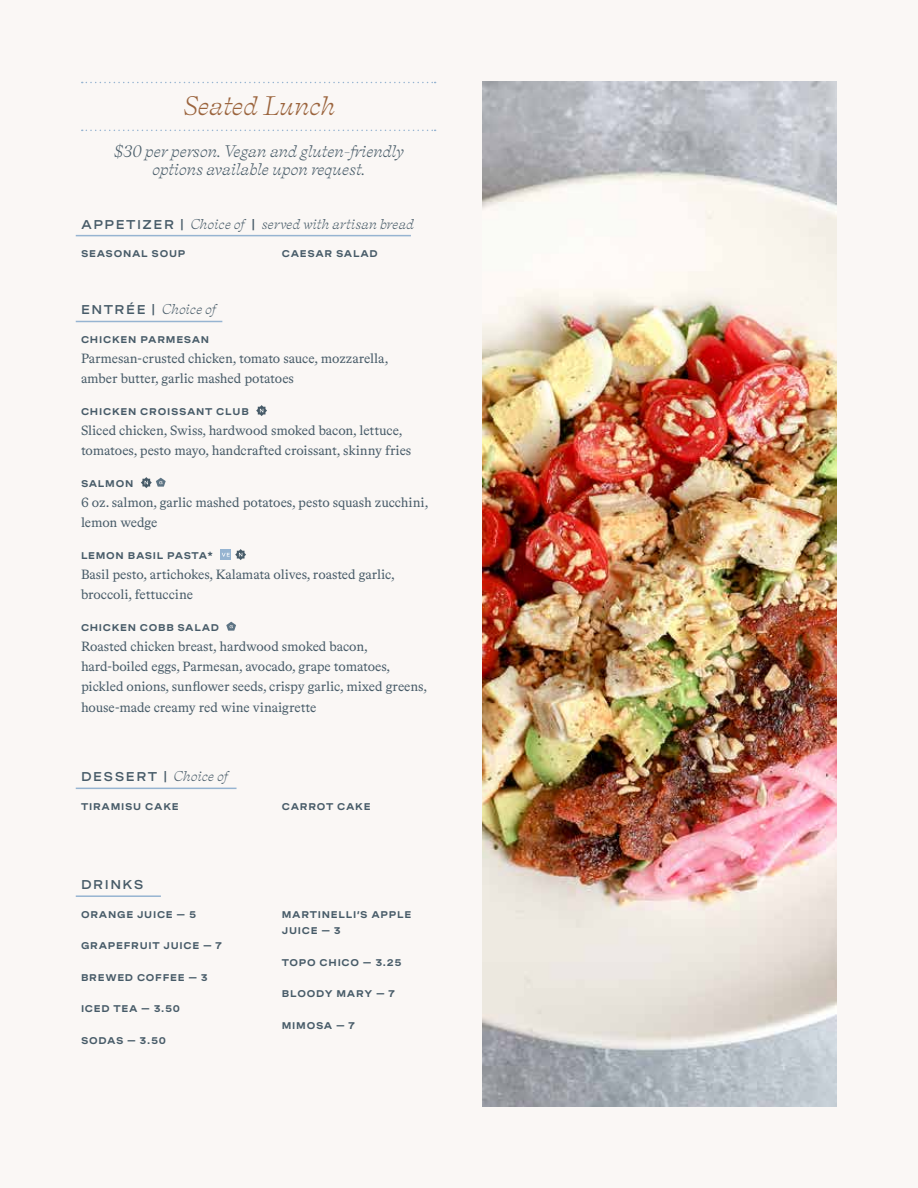
<style>
.page{position:relative;width:918px;height:1188px;background:#faf7f5}
.page>*{position:absolute;margin:0;border:0;box-sizing:border-box;transform-origin:0 0}
.t1{font:italic 24px "Self Modern";letter-spacing:-.01em;color:#9b643d}
.t2{font:italic 15px/18px "Self Modern";color:#475b68;text-align:center}
.t3{font:13.5px/20.2px "Bradford LL";color:#475b68}
.t4{font:italic 12.75px "Self Modern";letter-spacing:.01em;color:#475b68}
.t5{font:600 12.75px "Spezia Extended";letter-spacing:.115em;color:#475b68}
.t6{font:700 9.75px/16.5px "Spezia Extended";letter-spacing:.075em;color:#475b68}
.s1{font-family:"Spezia Extended";font-weight:600;font-style:normal}
.s2{font-family:"Self Modern";font-weight:400;font-style:italic}
</style>
<div class="page">
<svg style="left:82px;top:130px;width:354px;height:1px"></svg>
<svg style="left:82px;top:82px;width:354px;height:1px"></svg>
<hr style="left:76px;top:235px;width:335px;height:1px;background:#96b4d1">
<hr style="left:76px;top:788px;width:161px;height:1px;background:#96b4d1">
<hr style="left:76px;top:895px;width:85px;height:2px;background:#96b4d1">
<svg style="left:256px;top:405px;width:11px;height:11px"></svg>
<svg style="left:141px;top:477px;width:25px;height:11px"></svg>
<div style="left:220px;top:549px;width:11px;height:11px;background:#96b4d1"></div>
<svg style="left:222px;top:549px;width:24px;height:11px"></svg>
<svg style="left:226px;top:622px;width:10px;height:9px"></svg>
<hr style="left:76px;top:321px;width:146px;height:1px;background:#96b4d1">
<img style="left:483px;top:82px;width:354px;height:1025px">
<h1 class="t1" style="left:182px;top:87px;width:154px">Seated Lunch</h1>
<p class="t2" style="left:113px;top:142px;width:291px">$30 per person. Vegan and gluten-friendly options available upon request.</p>
<p class="t4" style="left:81px;top:213px;width:334px"><span class="s1">APPETIZER |</span> Choice of <span class="s1">|</span> served with artisan bread</p>
<p class="t6" style="left:81px;top:246px;width:106px">SEASONAL SOUP</p>
<p class="t6" style="left:282px;top:246px;width:98px">CAESAR SALAD</p>
<p class="t4" style="left:81px;top:299px;width:136px"><span class="s1">ENTRÉE |</span> Choice of</p>
<p class="t6" style="left:81px;top:331px;width:130px">CHICKEN PARMESAN</p>
<p class="t3" style="left:81px;top:348px;width:309px">Parmesan-crusted chicken, tomato sauce, mozzarella, amber butter, garlic mashed potatoes</p>
<p class="t6" style="left:81px;top:403px;width:169px">CHICKEN CROISSANT CLUB</p>
<p class="t3" style="left:81px;top:420px;width:332px">Sliced chicken, Swiss, hardwood smoked bacon, lettuce, tomatoes, pesto mayo, handcrafted croissant, skinny fries</p>
<p class="t6" style="left:81px;top:475px;width:54px">SALMON</p>
<p class="t3" style="left:81px;top:492px;width:349px">6 oz. salmon, garlic mashed potatoes, pesto squash zucchini, lemon wedge</p>
<p class="t6" style="left:81px;top:547px;width:133px">LEMON BASIL PASTA*</p>
<p class="t3" style="left:81px;top:564px;width:315px">Basil pesto, artichokes, Kalamata olives, roasted garlic, broccoli, fettuccine</p>
<p class="t6" style="left:81px;top:619px;width:140px">CHICKEN COBB SALAD</p>
<p class="t3" style="left:81px;top:636px;width:348px">Roasted chicken breast, hardwood smoked bacon, hard-boiled eggs, Parmesan, avocado, grape tomatoes, pickled onions, sunflower seeds, crispy garlic, mixed greens, house-made creamy red wine vinaigrette</p>
<p class="t5" style="left:81px;top:767px;width:148px">DESSERT | <span class="s2">Choice of</span></p>
<p class="t6" style="left:81px;top:798px;width:99px">TIRAMISU CAKE</p>
<p class="t6" style="left:282px;top:798px;width:90px">CARROT CAKE</p>
<p class="t5" style="left:81px;top:875px;width:64px">DRINKS</p>
<p class="t6" style="left:81px;top:906px;width:117px">ORANGE JUICE — 5</p>
<p class="t6" style="left:81px;top:938px;width:142px">GRAPEFRUIT JUICE — 7</p>
<p class="t6" style="left:81px;top:969px;width:128px">BREWED COFFEE — 3</p>
<p class="t6" style="left:81px;top:1001px;width:101px">ICED TEA — 3.50</p>
<p class="t6" style="left:81px;top:1032px;width:87px">SODAS — 3.50</p>
<p class="t6" style="left:282px;top:906px;width:131px">MARTINELLI’S APPLE<br>JUICE — 3</p>
<p class="t6" style="left:282px;top:954px;width:121px">TOPO CHICO — 3.25</p>
<p class="t6" style="left:282px;top:986px;width:115px">BLOODY MARY — 7</p>
<p class="t6" style="left:282px;top:1017px;width:74px">MIMOSA — 7</p>
</div>
